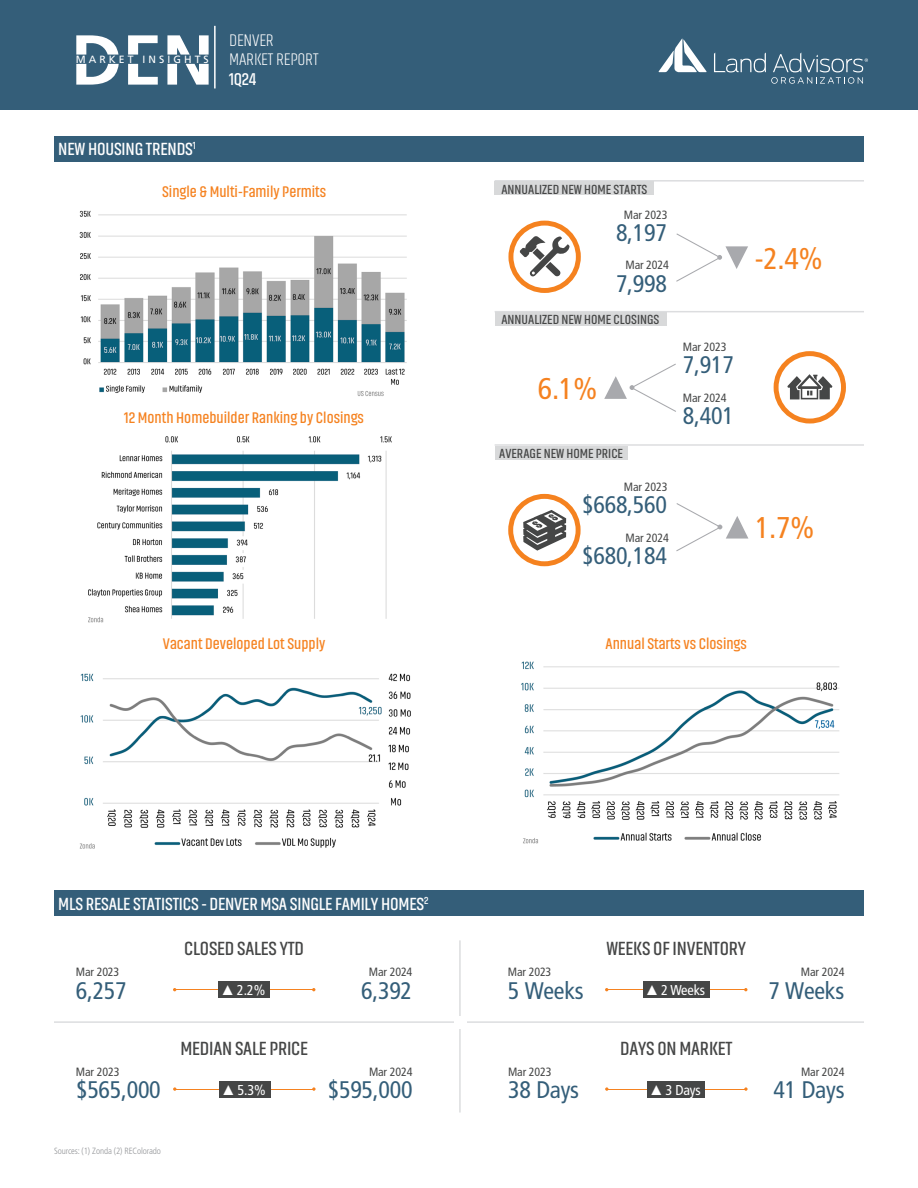
<style>
.page{position:relative;width:918px;height:1188px;background:#fff}
.page>*{position:absolute;margin:0;border:0;box-sizing:border-box;transform-origin:0 0}
.MLS_Housing_Stat_Left{font:condensed 30px "Frutiger LT Pro";color:#f58220}
.MLS_Housing_Stat_Right{font:condensed 30px "Frutiger LT Pro";color:#f58220}
.MLS_Housing_Stat_Right-2{font:condensed 24px "Frutiger LT Pro";letter-spacing:-.01em;color:#345e79}
.Body_Copy_01_Left{font:condensed 24px "Frutiger LT Pro";letter-spacing:-.01em;color:#345e79}
.Body_Copy_01_Right{font:condensed 24px "Frutiger LT Pro";letter-spacing:-.01em;color:#345e79}
.MLS_Housing_Stat_Left-2{font:condensed 24px "Frutiger LT Pro";letter-spacing:-.01em;color:#345e79}
.Body_Copy_Centered{font:600 19.5px "Akhand";letter-spacing:-.01em;color:#454646}
.Body_Copy_01_Left-2{font:600 18px "Akhand";letter-spacing:-.01em;color:#fff}
.t1{font:200 17.4px "Akhand";letter-spacing:-.01em;color:#fff}
.t2{font:600 17.4px "Akhand";color:#fff}
.Body_Copy_Centered-2{font:600 15.75px "Akhand";color:#f58220}
.Stat_Rate_Indented_Centered{font:condensed 14.25px "Frutiger LT Pro";letter-spacing:-.01em;color:#fff}
.Subheadline_01_Left_Indented{font:600 13.5px "Akhand";color:#454646}
.Stat_Rate_Indented_Centered-2{font:600 13.5px "Akhand";color:#454646}
.MLS_Housing_Stat_Right-3{font:condensed 12px "Frutiger LT Pro";letter-spacing:-.01em;color:#454646}
.Body_Copy_01_Left-3{font:condensed 12px "Frutiger LT Pro";letter-spacing:-.01em;color:#454646}
.Body_Copy_01_Right-2{font:condensed 12px "Frutiger LT Pro";letter-spacing:-.01em;color:#454646}
.MLS_Housing_Stat_Left-3{font:condensed 12px "Frutiger LT Pro";letter-spacing:-.01em;color:#454646}
.t3{font:10.5px "Frutiger LT Pro";letter-spacing:.29em;color:#fff}
.t4{font:300 condensed 9px "Frutiger LT Pro";letter-spacing:-.01em;color:#939598}
.s1{font-family:"Arial Narrow";font-stretch:normal}
</style>
<div class="page">
<div style="left:0;top:0;width:918px;height:109px;background:#345e79"></div>
<svg style="left:714px;top:52px;width:154px;height:32px"></svg>
<svg style="left:659px;top:39px;width:48px;height:33px"></svg>
<hr style="left:214px;top:26px;width:2px;height:62px;background:#fff">
<div style="left:508px;top:494px;width:73px;height:72px;border:5px solid #f5821f;border-radius:50%"></div>
<div style="left:774px;top:351px;width:72px;height:73px;border:5px solid #f5821f;border-radius:50%"></div>
<svg style="left:787px;top:374px;width:45px;height:25px"></svg>
<div style="left:508px;top:221px;width:73px;height:72px;border:5px solid #f5821f;border-radius:50%"></div>
<svg style="left:520px;top:236px;width:50px;height:41px"></svg>
<svg style="left:523px;top:510px;width:43px;height:41px"></svg>
<svg style="left:76px;top:35px;width:133px;height:50px"></svg>
<hr style="left:495px;top:311px;width:369px;height:1px;background:#dcdddf">
<hr style="left:495px;top:444px;width:369px;height:2px;background:#dcdddf">
<hr style="left:495px;top:180px;width:369px;height:2px;background:#dcdddf">
<div style="left:495px;top:182px;width:159px;height:13px;background:#d8d9da"></div>
<svg style="left:676px;top:233px;width:72px;height:49px"></svg>
<img style="left:521px;top:661px;width:319px;height:183px">
<div style="left:495px;top:312px;width:171px;height:14px;background:#d8d9da"></div>
<div style="left:495px;top:446px;width:133px;height:14px;background:#d8d9da"></div>
<img style="left:79px;top:673px;width:332px;height:176px">
<img style="left:88px;top:436px;width:304px;height:187px">
<img style="left:79px;top:210px;width:328px;height:186px">
<svg style="left:676px;top:503px;width:72px;height:49px"></svg>
<svg style="left:604px;top:363px;width:72px;height:49px"></svg>
<hr style="left:606px;top:989px;width:140px;height:1px;background:#f58220">
<hr style="left:54px;top:1021px;width:810px;height:2px;background:#dcdddf">
<hr style="left:459px;top:940px;width:2px;height:173px;background:#dcdddf">
<div style="left:454px;top:1016px;width:12px;height:12px;background:#fff"></div>
<div style="left:643px;top:981px;width:67px;height:17px;background:#454646"></div>
<hr style="left:607px;top:1089px;width:139px;height:1px;background:#f58220">
<div style="left:647px;top:1081px;width:58px;height:16px;background:#454646"></div>
<hr style="left:174px;top:989px;width:140px;height:1px;background:#f58220">
<div style="left:218px;top:981px;width:52px;height:17px;background:#454646"></div>
<hr style="left:174px;top:1089px;width:119px;height:1px;background:#f58220">
<hr style="left:196px;top:1089px;width:119px;height:1px;background:#f58220">
<div style="left:219px;top:1081px;width:51px;height:17px;background:#454646"></div>
<div style="left:54px;top:136px;width:810px;height:26px;background:#345e79"></div>
<div style="left:54px;top:890px;width:810px;height:26px;background:#345e79"></div>
<p class="t3" style="left:76px;top:53px;width:135px">MARKET INSIGHTS</p>
<p class="t1" style="left:229px;top:31px;width:46px">DENVER</p>
<p class="t1" style="left:229px;top:51px;width:91px">MARKET REPORT</p>
<p class="t2" style="left:229px;top:70px;width:29px">1Q24</p>
<p class="Body_Copy_01_Left-2" style="left:58px;top:140px;width:139px">NEW HOUSING TRENDS<sup>1</sup></p>
<p class="Body_Copy_Centered-2" style="left:162px;top:184px;width:166px">Single &amp; Multi-Family Permits</p>
<p class="Body_Copy_Centered-2" style="left:124px;top:410px;width:241px">12 Month Homebuilder Ranking by Closings</p>
<p class="Subheadline_01_Left_Indented" style="left:501px;top:182px;width:147px">ANNUALIZED NEW HOME STARTS</p>
<p class="MLS_Housing_Stat_Right-3" style="left:624px;top:207px;width:45px">Mar 2023</p>
<p class="MLS_Housing_Stat_Right-2" style="left:616px;top:219px;width:52px">8,197</p>
<p class="MLS_Housing_Stat_Right-3" style="left:625px;top:258px;width:45px">Mar 2024</p>
<p class="MLS_Housing_Stat_Right-2" style="left:616px;top:269px;width:52px">7,998</p>
<p class="Subheadline_01_Left_Indented" style="left:501px;top:313px;width:159px">ANNUALIZED NEW HOME CLOSINGS</p>
<p class="MLS_Housing_Stat_Right" style="left:538px;top:371px;width:61px">6.1%</p>
<p class="Stat_Rate_Indented_Centered-2" style="left:499px;top:446px;width:125px">AVERAGE NEW HOME PRICE</p>
<p class="MLS_Housing_Stat_Right-3" style="left:624px;top:480px;width:45px">Mar 2023</p>
<p class="MLS_Housing_Stat_Right-2" style="left:582px;top:491px;width:86px">$668,560</p>
<p class="MLS_Housing_Stat_Right-3" style="left:625px;top:531px;width:45px">Mar 2024</p>
<p class="MLS_Housing_Stat_Right-2" style="left:582px;top:542px;width:86px">$680,184</p>
<p class="MLS_Housing_Stat_Left-3" style="left:683px;top:340px;width:45px">Mar 2023</p>
<p class="MLS_Housing_Stat_Left-2" style="left:683px;top:351px;width:52px">7,917</p>
<p class="MLS_Housing_Stat_Left-3" style="left:683px;top:391px;width:45px">Mar 2024</p>
<p class="MLS_Housing_Stat_Left-2" style="left:683px;top:402px;width:52px">8,401</p>
<p class="MLS_Housing_Stat_Left" style="left:755px;top:241px;width:70px">-2.4%</p>
<p class="MLS_Housing_Stat_Left" style="left:755px;top:510px;width:61px">1.7%</p>
<p class="Body_Copy_Centered-2" style="left:163px;top:635px;width:164px">Vacant Developed Lot Supply</p>
<p class="Body_Copy_Centered-2" style="left:606px;top:635px;width:143px">Annual Starts vs Closings</p>
<p class="Body_Copy_01_Left-2" style="left:58px;top:894px;width:372px">MLS RESALE STATISTICS - DENVER MSA SINGLE FAMILY HOMES<sup>2</sup></p>
<p class="Body_Copy_Centered" style="left:184px;top:938px;width:121px">CLOSED SALES YTD</p>
<p class="Body_Copy_Centered" style="left:606px;top:938px;width:141px">WEEKS OF INVENTORY</p>
<p class="Body_Copy_01_Left-3" style="left:76px;top:965px;width:45px">Mar 2023</p>
<p class="Body_Copy_01_Right-2" style="left:369px;top:965px;width:45px">Mar 2024</p>
<p class="Body_Copy_01_Left-3" style="left:508px;top:965px;width:45px">Mar 2023</p>
<p class="Body_Copy_01_Right-2" style="left:801px;top:965px;width:45px">Mar 2024</p>
<p class="Body_Copy_01_Left" style="left:76px;top:976px;width:52px">6,257</p>
<p class="Body_Copy_01_Right" style="left:361px;top:976px;width:52px">6,392</p>
<p class="Stat_Rate_Indented_Centered" style="left:223px;top:982px;width:44px"><span class="s1">▲</span>2.2%</p>
<p class="Body_Copy_01_Left" style="left:508px;top:976px;width:77px">5 Weeks</p>
<p class="Body_Copy_01_Right" style="left:768px;top:976px;width:77px">7 Weeks</p>
<p class="Stat_Rate_Indented_Centered" style="left:647px;top:982px;width:60px"><span class="s1">▲</span>2 Weeks</p>
<p class="Body_Copy_Centered" style="left:180px;top:1038px;width:129px">MEDIAN SALE PRICE</p>
<p class="Body_Copy_Centered" style="left:620px;top:1038px;width:114px">DAYS ON MARKET</p>
<p class="Body_Copy_01_Left-3" style="left:76px;top:1065px;width:45px">Mar 2023</p>
<p class="Body_Copy_01_Right-2" style="left:369px;top:1065px;width:45px">Mar 2024</p>
<p class="Stat_Rate_Indented_Centered" style="left:224px;top:1082px;width:44px"><span class="s1">▲</span>5.3%</p>
<p class="Body_Copy_01_Left" style="left:76px;top:1076px;width:86px">$565,000</p>
<p class="Body_Copy_01_Right" style="left:328px;top:1076px;width:86px">$595,000</p>
<p class="Body_Copy_01_Left-3" style="left:508px;top:1065px;width:45px">Mar 2023</p>
<p class="Body_Copy_01_Right-2" style="left:801px;top:1065px;width:45px">Mar 2024</p>
<p class="Body_Copy_01_Left" style="left:508px;top:1076px;width:72px">38 Days</p>
<p class="Stat_Rate_Indented_Centered" style="left:652px;top:1081px;width:51px"><span class="s1">▲</span>3 Days</p>
<p class="Body_Copy_01_Right" style="left:774px;top:1076px;width:72px">41 Days</p>
<p class="t4" style="left:54px;top:1146px;width:109px">Sources: (1) Zonda (2) REColorado</p>
</div>
